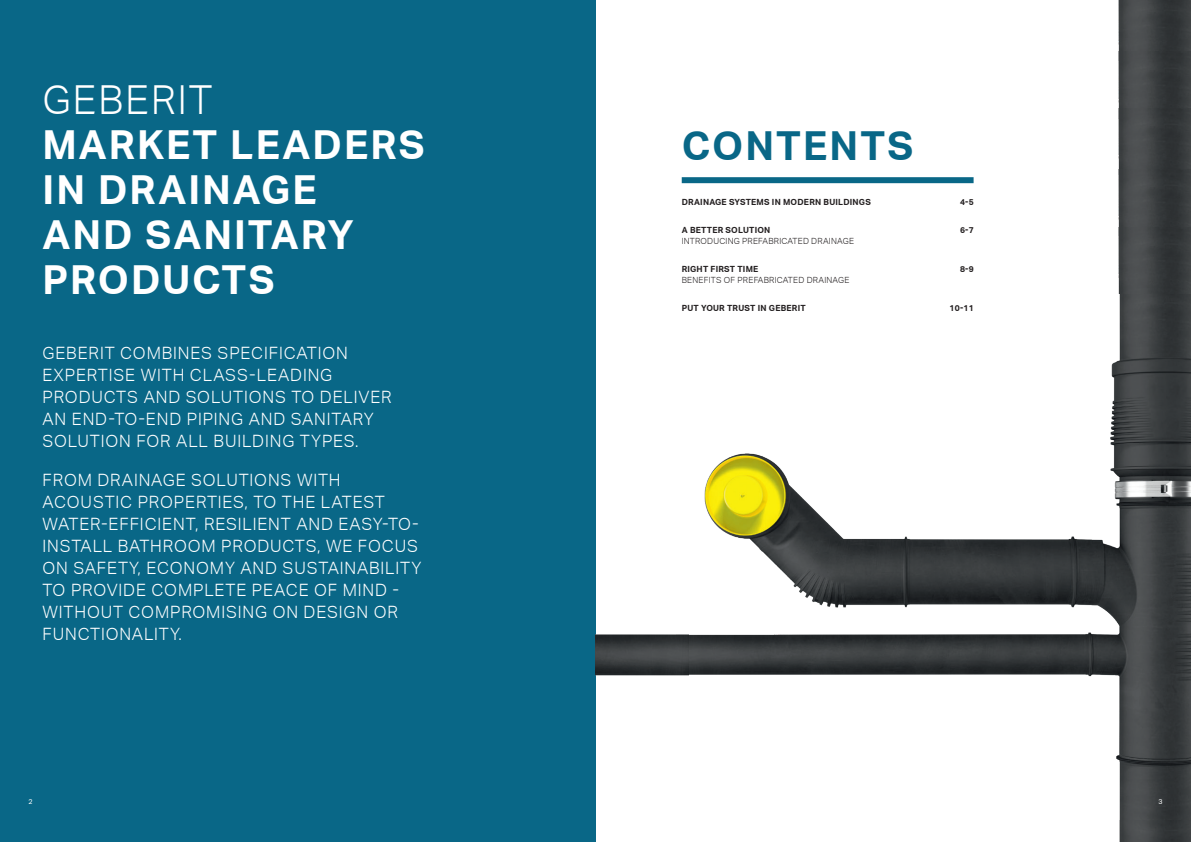
<style>
.page{position:relative;width:1191px;height:842px;background:#fff}
.page>*{position:absolute;margin:0;border:0;box-sizing:border-box;transform-origin:0 0}
.t1{font:700 40px/45px "Aktiv Grotesk Geberit";letter-spacing:.05em;color:#fff}
.t2{font:700 40px "Aktiv Grotesk Geberit";letter-spacing:.05em;color:#096787}
.t3{font:300 17px/22px "Aktiv Grotesk Geberit";letter-spacing:.05em;color:#fff}
.t4{font:700 8.5px "Aktiv Grotesk Geberit";letter-spacing:.025em;color:#231f20}
.t5{font:300 8.5px "Aktiv Grotesk Geberit";letter-spacing:.025em;color:#231f20}
.t6{font:7px "Aktiv Grotesk Geberit";color:#fff}
.s1{font-weight:300}
</style>
<div class="page">
<img style="left:689px;top:294px;width:502px;height:527px">
<img style="left:1119px;top:821px;width:72px;height:21px">
<img style="left:1118px;top:0;width:73px;height:52px">
<img style="left:1118px;top:52px;width:73px;height:56px">
<img style="left:1118px;top:108px;width:73px;height:61px">
<img style="left:1118px;top:169px;width:73px;height:58px">
<img style="left:1118px;top:227px;width:73px;height:67px">
<div style="left:0;top:0;width:595px;height:842px;background:#096787"></div>
<img style="left:595px;top:624px;width:94px;height:62px">
<div style="left:681px;top:177px;width:292px;height:6px;background:#096787"></div>
<p class="t1" style="left:43px;top:77px;width:383px"><span class="s1">GEBERIT<br></span>MARKET LEADERS<br>IN DRAINAGE<br>AND SANITARY<br>PRODUCTS</p>
<p class="t3" style="left:43px;top:342px;width:351px">GEBERIT COMBINES SPECIFICATION EXPERTISE WITH CLASS-LEADING PRODUCTS AND SOLUTIONS TO DELIVER AN END-TO-END PIPING AND SANITARY SOLUTION FOR ALL BUILDING TYPES.</p>
<p class="t3" style="left:43px;top:469px;width:380px">FROM DRAINAGE SOLUTIONS WITH ACOUSTIC PROPERTIES, TO THE LATEST WATER-EFFICIENT, RESILIENT AND EASY-TO-INSTALL BATHROOM PRODUCTS, WE FOCUS ON SAFETY, ECONOMY AND SUSTAINABILITY TO PROVIDE COMPLETE PEACE OF MIND - WITHOUT COMPROMISING ON DESIGN OR FUNCTIONALITY.</p>
<p class="t2" style="left:681px;top:122px;width:233px">CONTENTS</p>
<p class="t4" style="left:681px;top:197px;width:191px">DRAINAGE SYSTEMS IN MODERN BUILDINGS</p>
<p class="t4" style="left:960px;top:197px;width:15px">4-5</p>
<p class="t4" style="left:681px;top:225px;width:90px">A BETTER SOLUTION</p>
<p class="t4" style="left:960px;top:225px;width:15px">6-7</p>
<p class="t5" style="left:681px;top:236px;width:174px">INTRODUCING PREFABRICATED DRAINAGE</p>
<p class="t4" style="left:681px;top:264px;width:78px">RIGHT FIRST TIME</p>
<p class="t4" style="left:960px;top:264px;width:15px">8-9</p>
<p class="t5" style="left:681px;top:275px;width:169px">BENEFITS OF PREFABRICATED DRAINAGE</p>
<p class="t4" style="left:681px;top:303px;width:125px">PUT YOUR TRUST IN GEBERIT</p>
<p class="t4" style="left:949px;top:303px;width:26px">10-11</p>
<p class="t6" style="left:28px;top:798px;width:6px">2</p>
<p class="t6" style="left:1158px;top:798px;width:6px">3</p>
</div>
